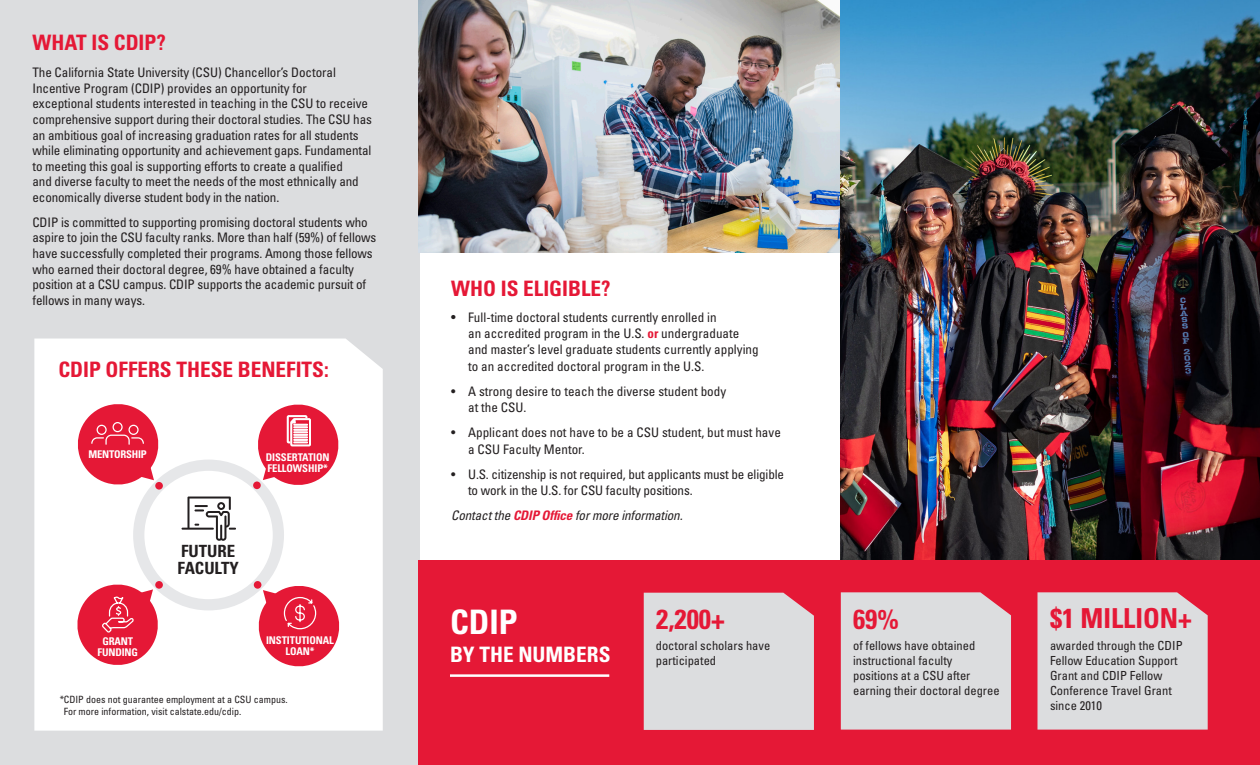
<style>
.page{position:relative;width:1260px;height:765px;background:#fff}
.page>*{position:absolute;margin:0;border:0;box-sizing:border-box;transform-origin:0 0}
.Sections{font:700 condensed 33.75px "Univers LT Std";color:#fff}
.t1{font:700 condensed 27.5px "Univers LT Std";color:#e51836}
.Sections-2{font:700 condensed 21.25px "Univers LT Std";color:#e51836}
.Sections-3{font:700 condensed 21.25px "Univers LT Std";color:#fff}
.t2{font:700 condensed 16.88px/16.9px "Univers LT Std";color:#231f20}
.Body{font:condensed 13.12px/15.6px "Univers LT Std";letter-spacing:-.01em;color:#231f20}
.Body-2{font:italic condensed 13.12px "Univers LT Std";letter-spacing:-.01em;color:#231f20}
.t3{font:condensed 12.5px/15px "Univers LT Std";color:#231f20}
.Body-3{font:700 condensed 10.62px/11.2px "Univers LT Std";letter-spacing:-.01em;color:#fff;text-align:center}
.t4{font:condensed 10px/12px "Univers LT Std";color:#231f20}
.s1{font-size:13.75px}
.s2{font-weight:700;color:#e51836}
</style>
<div class="page">
<div style="left:0;top:0;width:419px;height:765px;background:#dcdddf"></div>
<div style="left:34px;top:339px;width:349px;height:392px;background:#fff"></div>
<img style="left:418px;top:0;width:423px;height:253px">
<img style="left:841px;top:0;width:419px;height:561px">
<div style="left:418px;top:561px;width:842px;height:204px;background:#e51836"></div>
<div style="left:644px;top:593px;width:170px;height:137px;background:#dcdddf"></div>
<div style="left:841px;top:592px;width:170px;height:138px;background:#dcdddf"></div>
<div style="left:1038px;top:592px;width:170px;height:138px;background:#dcdddf"></div>
<hr style="left:450px;top:674px;width:159px;height:3px;background:#fff">
<div style="left:139px;top:465px;width:139px;height:140px;background:#fff;border-radius:50%"></div>
<div style="left:133px;top:460px;width:151px;height:150px;border:11px solid #e6e7e9;border-radius:50%"></div>
<svg style="left:182px;top:497px;width:54px;height:44px"></svg>
<svg style="left:73px;top:581px;width:89px;height:88px;background:#ee6c7f"></svg>
<svg style="left:74px;top:400px;width:88px;height:88px;background:#ee6a7d"></svg>
<svg style="left:254px;top:401px;width:88px;height:88px;background:#ef7486"></svg>
<svg style="left:255px;top:582px;width:88px;height:88px;background:#ee6a7d"></svg>
<div style="left:155px;top:581px;width:8px;height:8px;background:#e51836;border-radius:50%"></div>
<div style="left:254px;top:581px;width:7px;height:8px;background:#e51836;border-radius:50%"></div>
<div style="left:253px;top:482px;width:8px;height:7px;background:#e51836;border-radius:50%"></div>
<div style="left:155px;top:482px;width:8px;height:8px;background:#e51836;border-radius:50%"></div>
<p class="Sections-2" style="left:32px;top:29px;width:135px">WHAT IS CDIP?</p>
<p class="Body" style="left:32px;top:64px;width:341px">The California State University (CSU) Chancellor’s Doctoral Incentive Program (CDIP) provides an opportunity for<br>exceptional students interested in teaching in the CSU to receive comprehensive support during their doctoral studies. The CSU has an ambitious goal of increasing graduation rates for all students while eliminating opportunity and achievement gaps. Fundamental to meeting this goal is supporting efforts to create a qualified<br>and diverse faculty to meet the needs of the most ethnically and economically diverse student body in the nation.</p>
<p class="Body" style="left:32px;top:214px;width:345px">CDIP is committed to supporting promising doctoral students who aspire to join the CSU faculty ranks. More than half (59%) of fellows have successfully completed their programs. Among those fellows who earned their doctoral degree, 69% have obtained a faculty position at a CSU campus. CDIP supports the academic pursuit of fellows in many ways.</p>
<p class="Sections-2" style="left:58px;top:357px;width:272px">CDIP OFFERS THESE BENEFITS:</p>
<p class="Body-3" style="left:88px;top:449px;width:60px">MENTORSHIP</p>
<p class="Body-3" style="left:266px;top:452px;width:65px;text-align:left">DISSERTATION<br>FELLOWSHIP*</p>
<p class="Body-3" style="left:97px;top:635px;width:42px">GRANT<br>FUNDING</p>
<p class="t2" style="left:178px;top:543px;width:63px">FUTURE<br>FACULTY</p>
<p class="Body-3" style="left:266px;top:635px;width:69px">INSTITUTIONAL<br>LOAN*</p>
<p class="t4" style="left:64px;top:693px;width:226px;text-indent:-4px">*CDIP does not guarantee employment at a CSU campus.<br>For more information, visit calstate.edu/cdip.</p>
<p class="Sections-2" style="left:451px;top:275px;width:161px">WHO IS ELIGIBLE?</p>
<p class="Body" style="left:468px;top:309px;width:292px;line-height:16.2px;text-indent:-17px"><span class="s1">•</span> Full-time doctoral students currently enrolled in<br>an accredited program in the U.S. <span class="s2">or</span> undergraduate and master’s level graduate students currently applying to an accredited doctoral program in the U.S.</p>
<p class="Body" style="left:468px;top:383px;width:260px;line-height:16.2px;text-indent:-17px">• A strong desire to teach the diverse student body at the CSU.</p>
<p class="Body" style="left:468px;top:424px;width:314px;line-height:16.2px;text-indent:-17px">• Applicant does not have to be a CSU student, but must have a CSU Faculty Mentor.</p>
<p class="Body" style="left:468px;top:466px;width:317px;line-height:16.2px;text-indent:-17px">• U.S. citizenship is not required, but applicants must be eligible to work in the U.S. for CSU faculty positions.</p>
<p class="Body-2" style="left:451px;top:507px;width:233px">Contact the <span class="s2">CDIP Office</span> for more information.</p>
<p class="Sections" style="left:450px;top:602px;width:69px">CDIP</p>
<p class="Sections-3" style="left:450px;top:641px;width:162px">BY THE NUMBERS</p>
<p class="t1" style="left:656px;top:602px;width:70px">2,200+</p>
<p class="t3" style="left:656px;top:638px;width:116px">doctoral scholars have participated</p>
<p class="t1" style="left:853px;top:602px;width:47px">69%</p>
<p class="t3" style="left:853px;top:638px;width:148px">of fellows have obtained instructional faculty positions at a CSU after earning their doctoral degree</p>
<p class="t1" style="left:1050px;top:602px;width:144px">$1 MILLION+</p>
<p class="t3" style="left:1050px;top:638px;width:134px">awarded through the CDIP<br>Fellow Education Support<br>Grant and CDIP Fellow<br>Conference Travel Grant since 2010</p>
</div>
